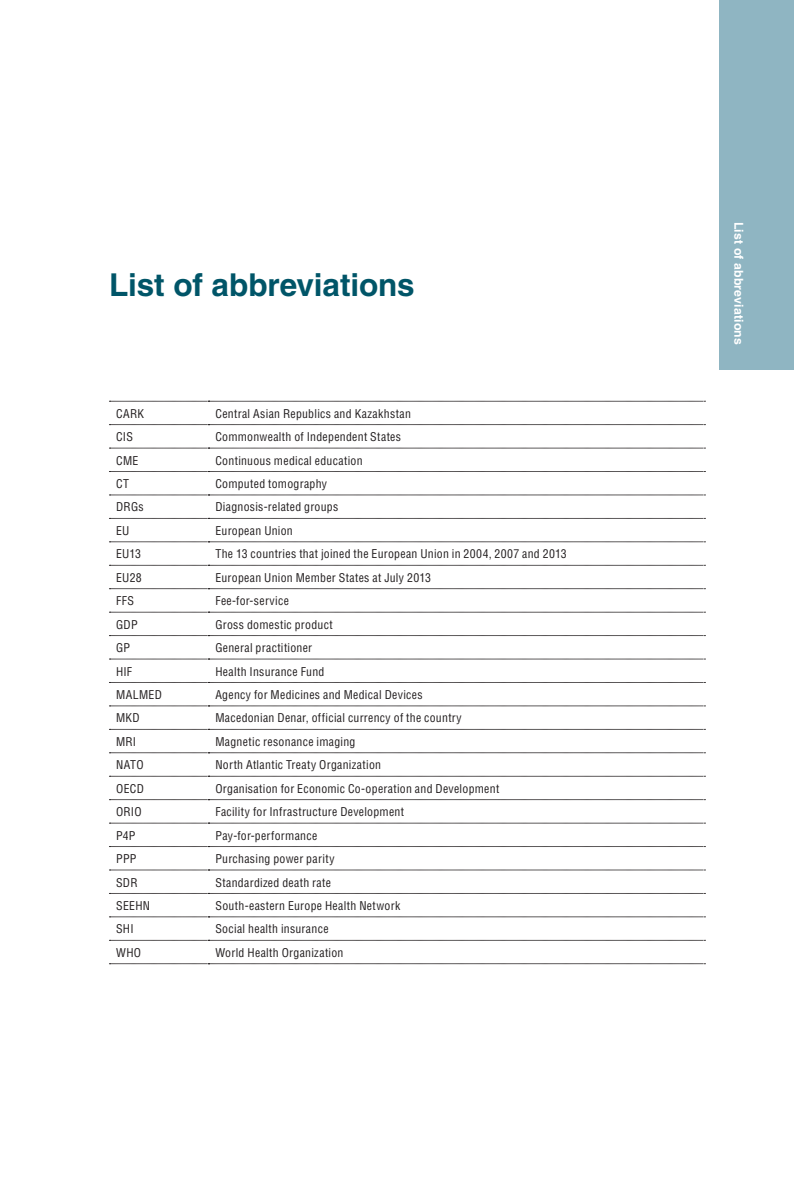
<style>
.page{position:relative;width:794px;height:1191px;background:#fff}
.page>*{position:absolute;margin:0;border:0;box-sizing:border-box;transform-origin:0 0}
.t1{font:700 31.5px "Helvetica";letter-spacing:-.005em;color:#005568}
.t2{font:700 12.25px "Helvetica";letter-spacing:.015em;color:#fff}
.t3{font:condensed 11.9px "Helvetica";letter-spacing:.025em;color:#231f20}
</style>
<div class="page">
<div style="left:719px;top:0;width:75px;height:369px;background:#8fb5c2"></div>
<svg style="left:109px;top:401px;width:596px;height:1px"></svg>
<svg style="left:109px;top:424px;width:596px;height:1px"></svg>
<svg style="left:109px;top:448px;width:596px;height:1px"></svg>
<svg style="left:109px;top:471px;width:596px;height:1px"></svg>
<svg style="left:109px;top:494px;width:596px;height:1px"></svg>
<svg style="left:109px;top:518px;width:596px;height:1px"></svg>
<svg style="left:109px;top:541px;width:596px;height:1px"></svg>
<svg style="left:109px;top:565px;width:596px;height:1px"></svg>
<svg style="left:109px;top:588px;width:596px;height:1px"></svg>
<svg style="left:109px;top:612px;width:596px;height:1px"></svg>
<svg style="left:109px;top:635px;width:596px;height:1px"></svg>
<svg style="left:109px;top:658px;width:596px;height:1px"></svg>
<svg style="left:109px;top:682px;width:596px;height:1px"></svg>
<svg style="left:109px;top:705px;width:596px;height:1px"></svg>
<svg style="left:109px;top:729px;width:596px;height:1px"></svg>
<svg style="left:109px;top:752px;width:596px;height:1px"></svg>
<svg style="left:109px;top:776px;width:596px;height:1px"></svg>
<svg style="left:109px;top:799px;width:596px;height:1px"></svg>
<svg style="left:109px;top:823px;width:596px;height:1px"></svg>
<svg style="left:109px;top:846px;width:596px;height:1px"></svg>
<svg style="left:109px;top:869px;width:596px;height:1px"></svg>
<svg style="left:109px;top:893px;width:596px;height:1px"></svg>
<svg style="left:109px;top:916px;width:596px;height:1px"></svg>
<svg style="left:109px;top:940px;width:596px;height:1px"></svg>
<svg style="left:109px;top:963px;width:596px;height:1px"></svg>
<h1 class="t1" style="left:109px;top:273px;width:307px">List of abbreviations</h1>
<p class="t3" style="left:116px;top:409px;width:29px">CARK</p>
<p class="t3" style="left:215px;top:409px;width:197px">Central Asian Republics and Kazakhstan</p>
<p class="t3" style="left:116px;top:432px;width:18px">CIS</p>
<p class="t3" style="left:215px;top:432px;width:187px">Commonwealth of Independent States</p>
<p class="t3" style="left:116px;top:455px;width:24px">CME</p>
<p class="t3" style="left:215px;top:455px;width:149px">Continuous medical education</p>
<p class="t3" style="left:116px;top:479px;width:14px">CT</p>
<p class="t3" style="left:215px;top:479px;width:113px">Computed tomography</p>
<p class="t3" style="left:116px;top:502px;width:29px">DRGs</p>
<p class="t3" style="left:215px;top:502px;width:124px">Diagnosis-related groups</p>
<p class="t3" style="left:116px;top:526px;width:15px">EU</p>
<p class="t3" style="left:215px;top:526px;width:79px">European Union</p>
<p class="t3" style="left:116px;top:549px;width:26px">EU13</p>
<p class="t3" style="left:215px;top:549px;width:353px">The 13 countries that joined the European Union in 2004, 2007 and 2013</p>
<p class="t3" style="left:116px;top:573px;width:27px">EU28</p>
<p class="t3" style="left:215px;top:573px;width:217px">European Union Member States at July 2013</p>
<p class="t3" style="left:116px;top:596px;width:19px">FFS</p>
<p class="t3" style="left:215px;top:596px;width:75px">Fee-for-service</p>
<p class="t3" style="left:116px;top:619px;width:23px">GDP</p>
<p class="t3" style="left:215px;top:619px;width:119px">Gross domestic product</p>
<p class="t3" style="left:116px;top:643px;width:15px">GP</p>
<p class="t3" style="left:215px;top:643px;width:98px">General practitioner</p>
<p class="t3" style="left:116px;top:666px;width:18px">HIF</p>
<p class="t3" style="left:215px;top:666px;width:110px">Health Insurance Fund</p>
<p class="t3" style="left:116px;top:690px;width:47px">MALMED</p>
<p class="t3" style="left:215px;top:690px;width:209px">Agency for Medicines and Medical Devices</p>
<p class="t3" style="left:116px;top:713px;width:25px">MKD</p>
<p class="t3" style="left:215px;top:713px;width:248px">Macedonian Denar, official currency of the country</p>
<p class="t3" style="left:116px;top:737px;width:22px">MRI</p>
<p class="t3" style="left:215px;top:737px;width:142px">Magnetic resonance imaging</p>
<p class="t3" style="left:116px;top:760px;width:29px">NATO</p>
<p class="t3" style="left:215px;top:760px;width:167px">North Atlantic Treaty Organization</p>
<p class="t3" style="left:116px;top:784px;width:29px">OECD</p>
<p class="t3" style="left:215px;top:784px;width:285px">Organisation for Economic Co-operation and Development</p>
<p class="t3" style="left:116px;top:807px;width:27px">ORIO</p>
<p class="t3" style="left:215px;top:807px;width:190px">Facility for Infrastructure Development</p>
<p class="t3" style="left:116px;top:830px;width:21px">P4P</p>
<p class="t3" style="left:215px;top:830px;width:103px">Pay-for-performance</p>
<p class="t3" style="left:116px;top:854px;width:22px">PPP</p>
<p class="t3" style="left:215px;top:854px;width:121px">Purchasing power parity</p>
<p class="t3" style="left:116px;top:877px;width:23px">SDR</p>
<p class="t3" style="left:215px;top:877px;width:117px">Standardized death rate</p>
<p class="t3" style="left:116px;top:901px;width:35px">SEEHN</p>
<p class="t3" style="left:215px;top:901px;width:186px">South-eastern Europe Health Network</p>
<p class="t3" style="left:116px;top:924px;width:19px">SHI</p>
<p class="t3" style="left:215px;top:924px;width:115px">Social health insurance</p>
<p class="t3" style="left:116px;top:948px;width:26px">WHO</p>
<p class="t3" style="left:215px;top:948px;width:130px">World Health Organization</p>
<p class="t2" style="left:743px;top:222px;width:125px;rotate:90deg">List of abbreviations</p>
</div>
